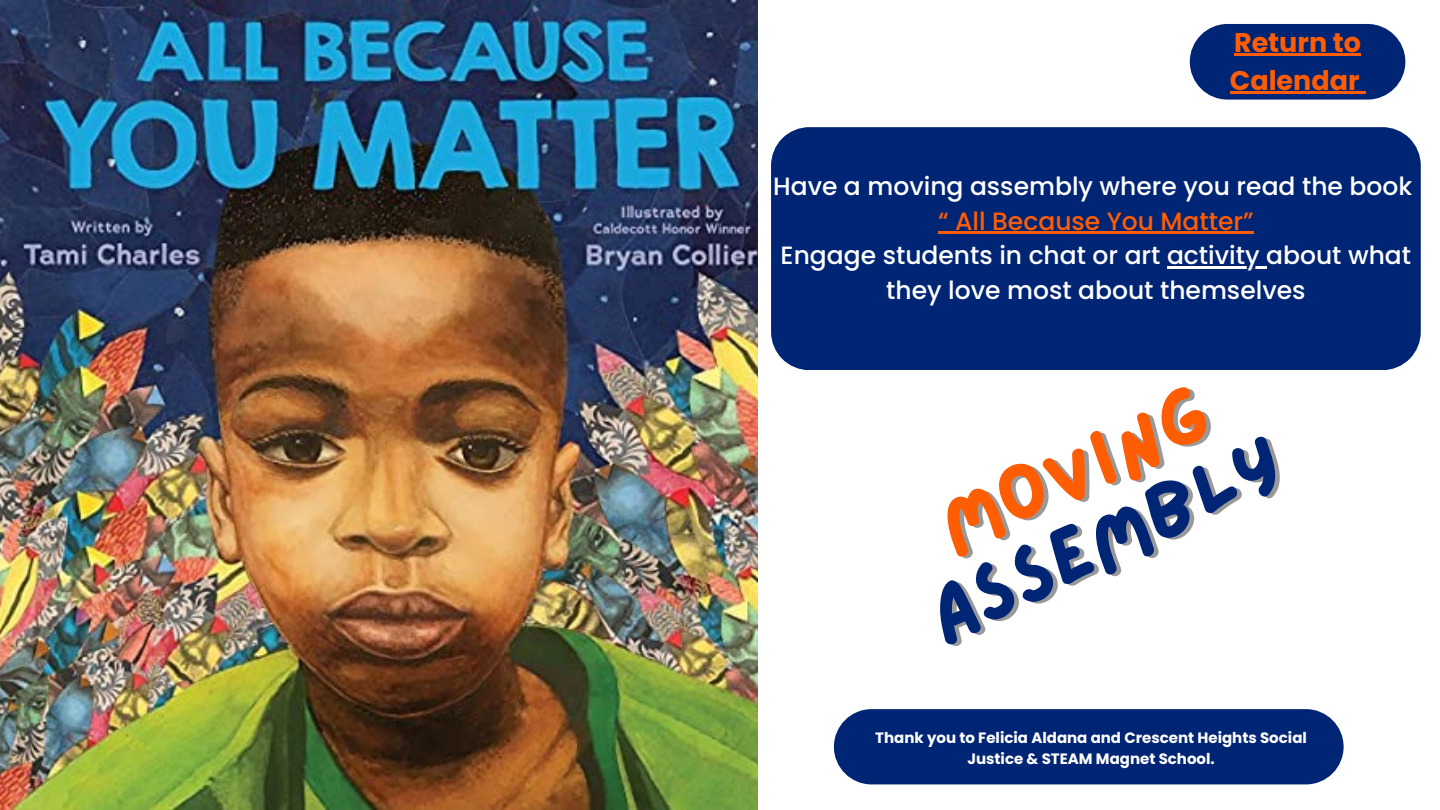
<style>
.page{position:relative;width:1440px;height:810px;background:#fff}
.page>*{position:absolute;margin:0;border:0;box-sizing:border-box;transform-origin:0 0}
.t1{font:79.4px "Lazydog";color:#002575}
.t2{font:79.4px "Lazydog";color:#ff5d03}
.t3{font:700 27px/37.5px "Poppins";color:#ff5d03}
.t4{font:500 25px/34.5px "Poppins";color:#fff;text-align:center}
.t5{font:500 25px "Poppins";color:#ff5d03}
.t6{font:700 15px/21px "Poppins";color:#fff;text-align:center}
</style>
<div class="page">
<img style="left:0;top:0;width:758px;height:810px">
<div style="left:1190px;top:24px;width:215px;height:76px;background:#002575;border-radius:38px"></div>
<div style="left:771px;top:127px;width:650px;height:243px;background:#002575"></div>
<div style="left:834px;top:709px;width:510px;height:75px;background:#002575;border-radius:38px"></div>
<hr style="left:1234px;top:54px;width:127px;height:2px;background:#ff5d03">
<hr style="left:1230px;top:91px;width:130px;height:2px;background:#ff5d03">
<hr style="left:938px;top:231px;width:316px;height:3px;background:#ff5d03">
<hr style="left:1167px;top:266px;width:99px;height:2px;background:#fff">
<p class="t3" style="left:1230px;top:24px;width:133px">Return to<br>Calendar</p>
<p class="t4" style="left:773px;top:169px;width:641px">Have a moving assembly where you read the book</p>
<p class="t5" style="left:938px;top:204px;width:317px">“ All Because You Matter”</p>
<p class="t4" style="left:781px;top:238px;width:632px">Engage students in chat or art activity about what they love most about themselves</p>
<p class="t2" style="left:926px;top:493px;width:291px;rotate:-24deg">Moving</p>
<p class="t1" style="left:915px;top:582px;width:385px;rotate:-24deg">Assembly</p>
<p class="t6" style="left:875px;top:728px;width:433px">Thank you to Felicia Aldana and Crescent Heights Social<br>Justice &amp; STEAM Magnet School.</p>
</div>
